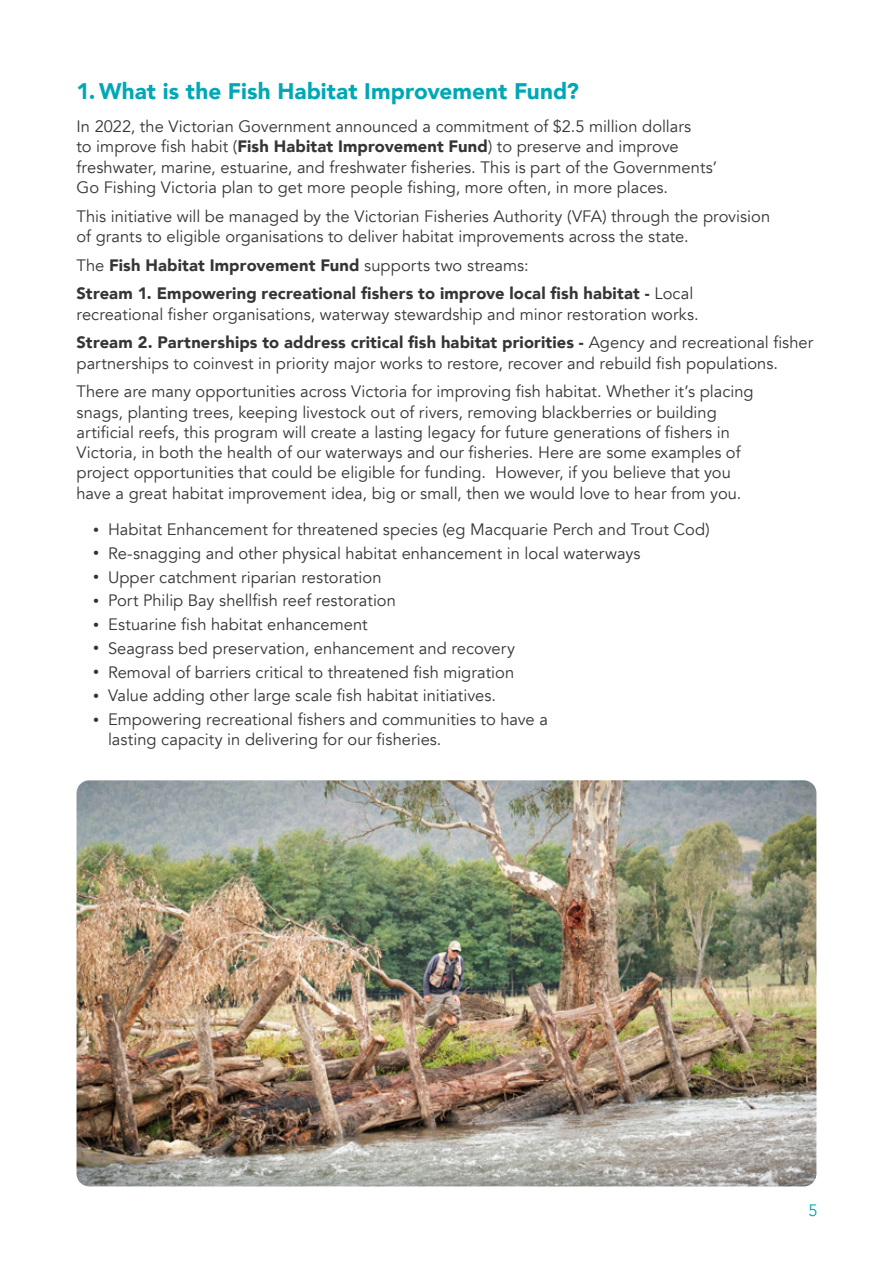
<style>
.page{position:relative;width:893px;height:1263px;background:#fff}
.page>*{position:absolute;margin:0;border:0;box-sizing:border-box;transform-origin:0 0}
.t1{font:900 22.5px "Avenir";letter-spacing:.005em;color:#00a7b5}
.t2{font:16.5px/20.2px "Avenir";color:#353534}
.t3{font:900 16.5px/28.8px "Avenir";letter-spacing:.01em;color:#353534}
.t4{font:16.5px "Avenir";color:#00a7b5}
.s1{font-weight:900}
.s2{font-weight:400}
.s3{font-size:12px}
</style>
<div class="page">
<img style="left:77px;top:780px;width:739px;height:406px">
<h1 class="t1" style="left:77px;top:72px;width:504px">1.What is the Fish Habitat Improvement Fund?</h1>
<p class="t2" style="left:77px;top:117px;width:642px">In 2022, the Victorian Government announced a commitment of $2.5 million dollars<br>to improve fish habit (<span class="s1">Fish Habitat Improvement Fund</span>) to preserve and improve freshwater, marine, estuarine, and freshwater fisheries. This is part of the Governments’ Go Fishing Victoria plan to get more people fishing, more often, in more places.</p>
<p class="t2" style="left:77px;top:206px;width:695px">This initiative will be managed by the Victorian Fisheries Authority (VFA) through the provision of grants to eligible organisations to deliver habitat improvements across the state.</p>
<p class="t3" style="left:77px;top:250px;width:618px"><span class="s2">The</span> Fish Habitat Improvement Fund <span class="s2">supports two streams:<br></span>Stream 1. Empowering recreational fishers to improve local fish habitat - <span class="s2">Local</span></p>
<p class="t2" style="left:77px;top:300px;width:738px;line-height:28.8px">recreational fisher organisations, waterway stewardship and minor restoration works.<br><span class="s1">Stream 2. Partnerships to address critical fish habitat priorities -</span> Agency and recreational fisher</p>
<p class="t2" style="left:77px;top:349px;width:703px;line-height:28.8px">partnerships to coinvest in priority major works to restore, recover and rebuild fish populations.<br>There are many opportunities across Victoria for improving fish habitat. Whether it’s placing</p>
<p class="t2" style="left:77px;top:402px;width:666px">snags, planting trees, keeping livestock out of rivers, removing blackberries or building artificial reefs, this program will create a lasting legacy for future generations of fishers in Victoria, in both the health of our waterways and our fisheries. Here are some examples of project opportunities that could be eligible for funding. However, if you believe that you have a great habitat improvement idea, big or small, then we would love to hear from you.</p>
<p class="t2" style="left:93px;top:520px;width:618px"><span class="s3">•</span> Habitat Enhancement for threatened species (eg Macquarie Perch and Trout Cod)</p>
<p class="t2" style="left:93px;top:543px;width:549px"><span class="s3">•</span> Re-snagging and other physical habitat enhancement in local waterways</p>
<p class="t2" style="left:93px;top:567px;width:290px"><span class="s3">•</span> Upper catchment riparian restoration</p>
<p class="t2" style="left:93px;top:591px;width:304px"><span class="s3">•</span> Port Philip Bay shellfish reef restoration</p>
<p class="t2" style="left:93px;top:615px;width:276px"><span class="s3">•</span> Estuarine fish habitat enhancement</p>
<p class="t2" style="left:93px;top:638px;width:423px"><span class="s3">•</span> Seagrass bed preservation, enhancement and recovery</p>
<p class="t2" style="left:93px;top:662px;width:423px"><span class="s3">•</span> Removal of barriers critical to threatened fish migration</p>
<p class="t2" style="left:93px;top:686px;width:404px"><span class="s3">•</span> Value adding other large scale fish habitat initiatives.</p>
<p class="t2" style="left:108px;top:710px;width:441px;line-height:19.5px;text-indent:-15px"><span class="s3">•</span> Empowering recreational fishers and communities to have a lasting capacity in delivering for our fisheries.</p>
<p class="t4" style="left:808px;top:1200px;width:11px">5</p>
</div>
